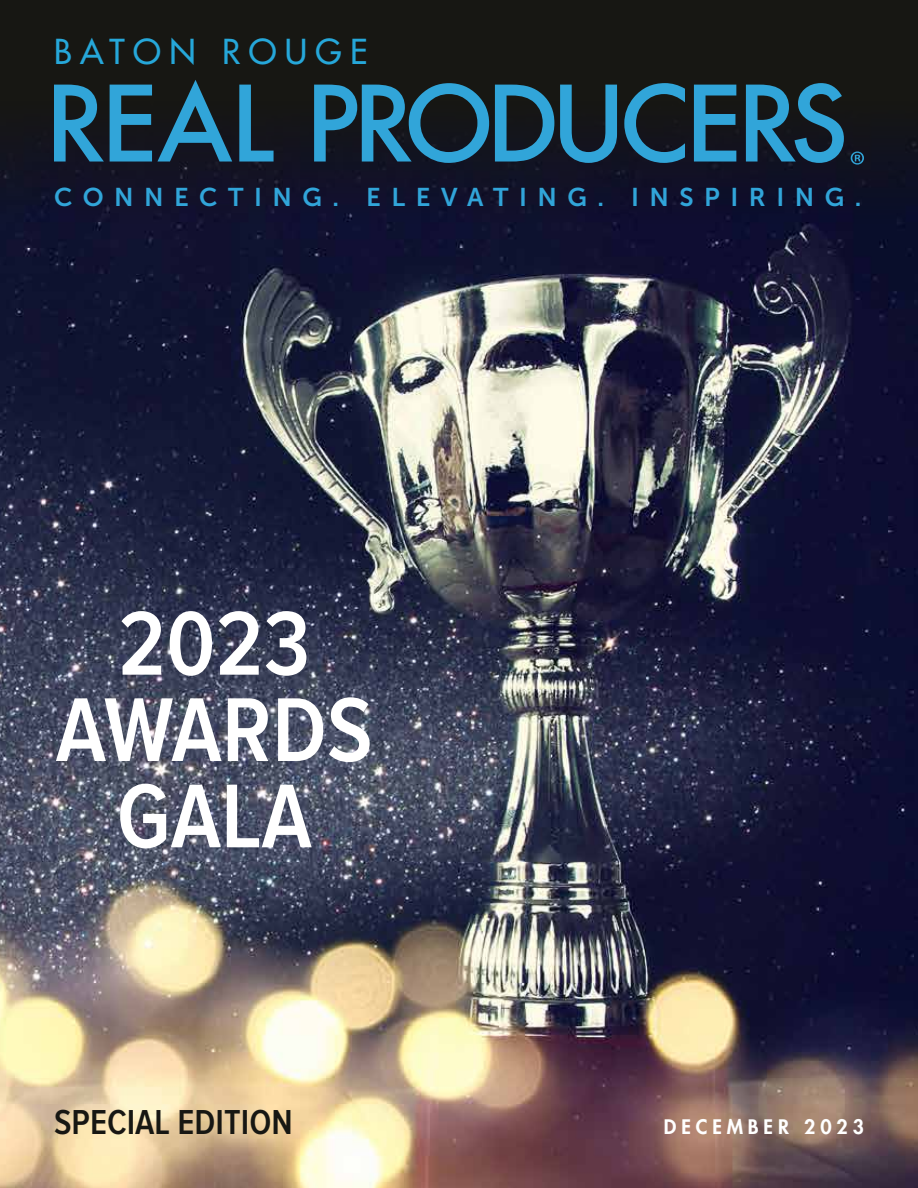
<style>
.page{position:relative;width:918px;height:1188px;background:#fff}
.page>*{position:absolute;margin:0;border:0;box-sizing:border-box;transform-origin:0 0}
.t1{font:600 93.9px/86.2px "Proxima Nova Cond";color:#fff;text-align:center}
.t2{font:600 36px "Proxima Nova Cond";color:#171713}
.t3{font:500 33.45px "Futura Std";letter-spacing:.25em;color:#26a7d9}
.t4{font:25.65px "Museo Sans 700";letter-spacing:.41em;color:#31a5d9}
.t5{font:800 19.5px "Futura Std";letter-spacing:.25em;color:#fff}
</style>
<div class="page">
<div style="left:0;top:0;width:918px;height:896px;background:#171713"></div>
<img style="left:0;top:102px;width:918px;height:1086px">
<svg style="left:54px;top:85px;width:50px;height:77px"></svg>
<svg style="left:110px;top:80px;width:122px;height:82px"></svg>
<svg style="left:239px;top:85px;width:35px;height:77px"></svg>
<svg style="left:314px;top:83px;width:175px;height:80px"></svg>
<svg style="left:495px;top:85px;width:59px;height:77px"></svg>
<svg style="left:560px;top:85px;width:57px;height:78px"></svg>
<svg style="left:624px;top:83px;width:61px;height:80px"></svg>
<svg style="left:694px;top:85px;width:42px;height:77px"></svg>
<svg style="left:746px;top:83px;width:98px;height:80px"></svg>
<svg style="left:851px;top:152px;width:13px;height:13px"></svg>
<h3 class="t3" style="left:54px;top:30px;width:315px">BATON ROUGE</h3>
<p class="t4" style="left:54px;top:183px;width:809px">CONNECTING. ELEVATING. INSPIRING.</p>
<h1 class="t1" style="left:56px;top:604px;width:319px">2023<br>AWARDS<br>GALA</h1>
<h2 class="t2" style="left:54px;top:1106px;width:240px">SPECIAL EDITION</h2>
<p class="t5" style="left:664px;top:1114px;width:202px">DECEMBER 2023</p>
</div>
